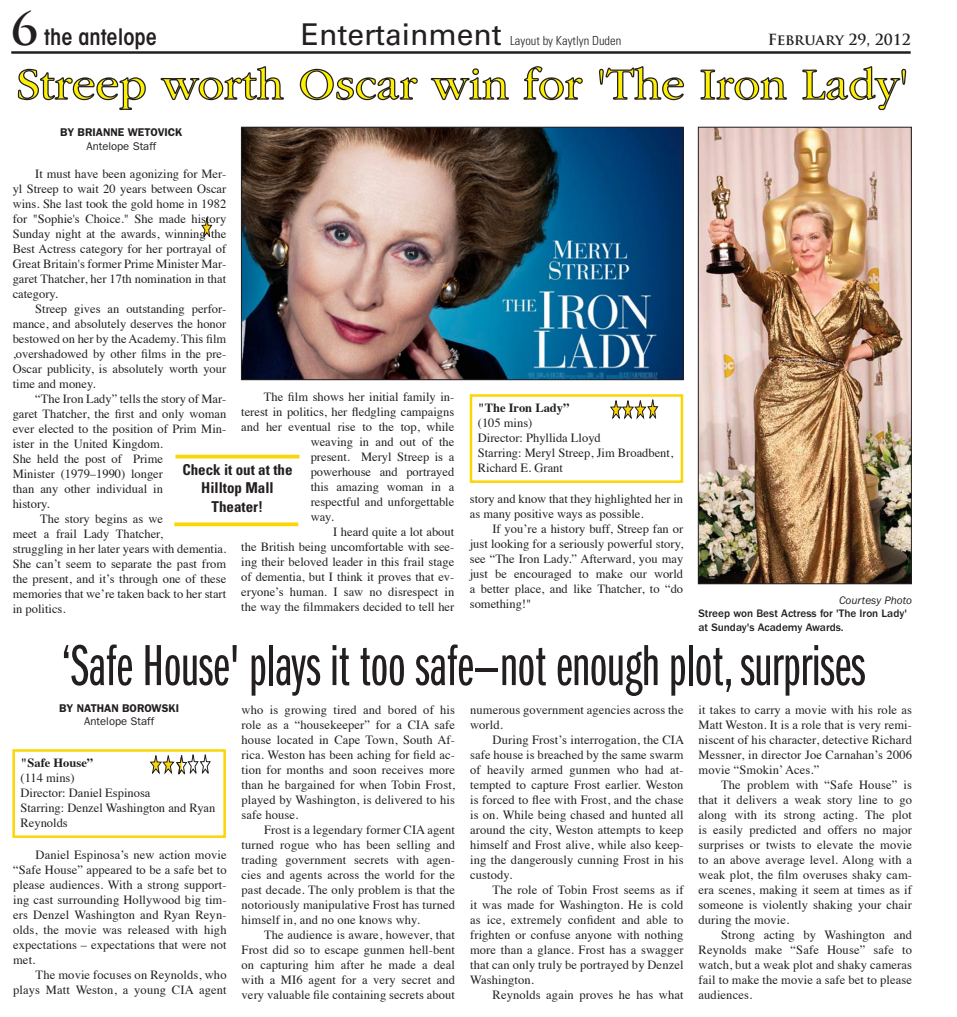
<style>
.page{position:relative;width:957px;height:1017px;background:#fff}
.page>*{position:absolute;margin:0;border:0;box-sizing:border-box;transform-origin:0 0}
.News_head_condensed{font:60px "ITC Franklin Gothic Std Bk X Cp";color:#231f20}
.Feature_head_regular{font:46.25px "ITC Garamond Std";color:#fcf003}
.t1{font:30px "Univers LT Std";color:#231f20}
.t2{font:600 condensed 22.5px "ITC Avant Garde Std";color:#231f20}
.Teaser_page{font:700 condensed 15px/17.5px "Univers LT Std";color:#231f20;text-align:center}
.t3{font:700 15px "Trajan Pro";letter-spacing:-.005em;color:#231f20}
.Body_text{font:12.5px/15px "Times";color:#231f20;text-align:justify}
.Body_text-2{font:700 12.5px "Times";color:#231f20}
.t4{font:300 condensed 12.5px "Univers LT Std";color:#231f20}
.t5{font:500 11.25px/13.1px "ITC Franklin Gothic Std";color:#231f20}
.By_line_name{font:600 11.25px "ITC Franklin Gothic Std";color:#231f20}
.By_line_name-2{font:11.25px "ITC Franklin Gothic Std";color:#231f20}
.By_line_credit{font:11.25px "ITC Franklin Gothic Std";color:#231f20}
.Photo_credit{font:italic 11.25px "ITC Franklin Gothic Std";color:#231f20}
.s1{font-family:"Trajan Pro";font-weight:700;font-stretch:normal;font-size:45px}
</style>
<div class="page">
<hr style="left:11px;top:51px;width:899px;height:3px;background:#231f20">
<svg style="left:17px;top:68px;width:129px;height:42px"></svg>
<svg style="left:160px;top:66px;width:124px;height:35px"></svg>
<svg style="left:299px;top:68px;width:119px;height:33px"></svg>
<svg style="left:430px;top:68px;width:79px;height:33px"></svg>
<svg style="left:523px;top:66px;width:60px;height:35px"></svg>
<svg style="left:598px;top:51px;width:86px;height:50px"></svg>
<svg style="left:700px;top:69px;width:87px;height:32px"></svg>
<svg style="left:801px;top:51px;width:105px;height:60px"></svg>
<svg style="left:175px;top:455px;width:124px;height:4px"></svg>
<svg style="left:174px;top:522px;width:124px;height:4px"></svg>
<img style="left:699px;top:129px;width:210px;height:453px">
<div style="left:697px;top:127px;width:214px;height:457px;border:1px solid #231f20"></div>
<img style="left:243px;top:129px;width:438px;height:249px">
<div style="left:241px;top:127px;width:442px;height:253px;border:1px solid #231f20"></div>
<div style="left:469px;top:394px;width:214px;height:89px;border:2px solid #fcd505"></div>
<svg style="left:610px;top:399px;width:48px;height:21px"></svg>
<svg style="left:201px;top:218px;width:11px;height:19px"></svg>
<div style="left:12px;top:749px;width:214px;height:89px;border:2px solid #fcd505"></div>
<svg style="left:149px;top:754px;width:62px;height:21px"></svg>
<p class="t2" style="left:11px;top:23px;width:147px"><span class="s1">6</span> the antelope</p>
<p class="t1" style="left:300px;top:17px;width:202px">Entertainment</p>
<p class="t4" style="left:510px;top:33px;width:113px">Layout by Kaytlyn Duden</p>
<p class="t3" style="left:767px;top:30px;width:144px">February 29, 2012</p>
<p class="Feature_head_regular" style="left:16px;top:59px;width:893px">Streep worth Oscar win for 'The Iron Lady'</p>
<p class="By_line_name" style="left:60px;top:126px;width:124px">BY BRIANNE WETOVICK</p>
<p class="By_line_credit" style="left:86px;top:139px;width:71px">Antelope Staff</p>
<p class="Body_text" style="left:13px;top:165px;width:215px;text-indent:23px">It must have been agonizing for Mer&shy;yl Streep to wait 20 years between Oscar wins. She last took the gold home in 1982 for "Sophie's Choice." She made history Sunday night at the awards, winning the Best Actress category for her portrayal of Great Britain's former Prime Minister Mar&shy;garet Thatcher, her 17th nomination in that category.</p>
<p class="Body_text" style="left:13px;top:300px;width:215px;text-indent:23px">Streep gives an outstanding perfor&shy;mance, and absolutely deserves the honor bestowed on her by the Academy. This film ,overshadowed by other films in the pre-Oscar publicity, is absolutely worth your time and money.</p>
<p class="Body_text" style="left:13px;top:390px;width:215px;text-align:left;text-indent:23px">“The Iron Lady” tells the story of Mar&shy;garet Thatcher, the first and only woman ever elected to the position of Prim Min&shy;ister in the United Kingdom.<br>She held the post of Prime<br>Minister (1979–1990) longer<br>than any other individual in<br>history.</p>
<p class="Body_text" style="left:13px;top:510px;width:215px;text-align:left;text-indent:27px">The story begins as we<br>meet a frail Lady Thatcher,<br>struggling in her later years with dementia.<br>She can’t seem to separate the past from the present, and it’s through one of these memories that we’re taken back to her start in politics.</p>
<p class="Body_text" style="left:264px;top:389px;width:192px">The film shows her initial family in-</p>
<p class="Body_text" style="left:241px;top:404px;width:214px">terest in politics, her fledgling campaigns</p>
<p class="Body_text" style="left:241px;top:419px;width:214px">and her eventual rise to the top, while</p>
<p class="Body_text" style="left:310px;top:434px;width:145px">weaving in and out of the</p>
<p class="Body_text" style="left:310px;top:449px;width:145px">present. Meryl Streep is a</p>
<p class="Body_text" style="left:310px;top:464px;width:145px">powerhouse and portrayed</p>
<p class="Body_text" style="left:310px;top:479px;width:145px">this amazing woman in a</p>
<p class="Body_text" style="left:310px;top:494px;width:145px">respectful and unforgettable</p>
<p class="Body_text" style="left:310px;top:509px;width:25px">way.</p>
<p class="Body_text" style="left:241px;top:524px;width:214px;text-indent:92px">I heard quite a lot about the British being uncomfortable with see&shy;ing their beloved leader in this frail stage of dementia, but I think it proves that ev&shy;eryone’s human. I saw no disrespect in the way the filmmakers decided to tell her</p>
<p class="Teaser_page" style="left:182px;top:461px;width:112px">Check it out at the<br>Hilltop Mall</p>
<p class="Teaser_page" style="left:211px;top:498px;width:53px">Theater!</p>
<p class="Body_text-2" style="left:478px;top:396px;width:93px">"The Iron Lady”</p>
<p class="Body_text" style="left:478px;top:414px;width:56px">(105 mins)</p>
<p class="Body_text" style="left:478px;top:429px;width:124px">Director: Phyllida Lloyd</p>
<p class="Body_text" style="left:478px;top:444px;width:197px">Starring: Meryl Streep, Jim Broadbent,<br>Richard E. Grant</p>
<p class="Body_text" style="left:469px;top:490px;width:215px">story and know that they highlighted her in as many positive ways as possible.</p>
<p class="Body_text" style="left:469px;top:520px;width:215px;text-indent:22px">If you’re a history buff, Streep fan or just looking for a seriously powerful story, see “The Iron Lady.” Afterward, you may just be encouraged to make our world a better place, and like Thatcher, to “do something!"</p>
<p class="Photo_credit" style="left:838px;top:594px;width:74px">Courtesy Photo</p>
<p class="t5" style="left:698px;top:607px;width:210px">Streep won Best Actress for 'The Iron Lady' at Sunday's Academy Awards.</p>
<p class="News_head_condensed" style="left:61px;top:634px;width:805px">‘Safe House' plays it too safe—not enough plot, surprises</p>
<p class="By_line_name" style="left:59px;top:701px;width:121px">BY NATHAN BOROWSKI</p>
<p class="By_line_name-2" style="left:84px;top:715px;width:71px">Antelope Staff</p>
<p class="Body_text-2" style="left:21px;top:751px;width:74px">"Safe House”</p>
<p class="Body_text" style="left:21px;top:769px;width:56px">(114 mins)</p>
<p class="Body_text" style="left:21px;top:784px;width:131px">Director: Daniel Espinosa</p>
<p class="Body_text" style="left:21px;top:799px;width:196px">Starring: Denzel Washington and Ryan<br>Reynolds</p>
<p class="Body_text" style="left:13px;top:846px;width:215px;text-indent:22px">Daniel Espinosa’s new action movie “Safe House” appeared to be a safe bet to please audiences. With a strong support&shy;ing cast surrounding Hollywood big tim&shy;ers Denzel Washington and Ryan Reyn&shy;olds, the movie was released with high expectations – expectations that were not met.</p>
<p class="Body_text" style="left:13px;top:966px;width:215px;text-align:right">The movie focuses on Reynolds, who plays Matt Weston, a young CIA agent</p>
<p class="Body_text" style="left:241px;top:701px;width:215px">who is growing tired and bored of his role as a “housekeeper” for a CIA safe house located in Cape Town, South Af&shy;rica. Weston has been aching for field ac&shy;tion for months and soon receives more than he bargained for when Tobin Frost, played by Washington, is delivered to his safe house.</p>
<p class="Body_text" style="left:241px;top:821px;width:215px;text-indent:22px">Frost is a legendary former CIA agent turned rogue who has been selling and trading government secrets with agen&shy;cies and agents across the world for the past decade. The only problem is that the notoriously manipulative Frost has turned himself in, and no one knows why.</p>
<p class="Body_text" style="left:241px;top:926px;width:215px;text-indent:22px">The audience is aware, however, that Frost did so to escape gunmen hell-bent on capturing him after he made a deal with a MI6 agent for a very secret and very valuable file containing secrets about</p>
<p class="Body_text" style="left:470px;top:701px;width:215px">numerous government agencies across the world.</p>
<p class="Body_text" style="left:470px;top:731px;width:216px;text-indent:22px">During Frost’s interrogation, the CIA safe house is breached by the same swarm of heavily armed gunmen who had at&shy;tempted to capture Frost earlier. Weston is forced to flee with Frost, and the chase is on. While being chased and hunted all around the city, Weston attempts to keep himself and Frost alive, while also keep&shy;ing the dangerously cunning Frost in his custody.</p>
<p class="Body_text" style="left:470px;top:881px;width:215px;text-indent:22px">The role of Tobin Frost seems as if it was made for Washington. He is cold as ice, extremely confident and able to frighten or confuse anyone with nothing more than a glance. Frost has a swagger that can only truly be portrayed by Denzel Washington.</p>
<p class="Body_text" style="left:492px;top:986px;width:192px">Reynolds again proves he has what</p>
<p class="Body_text" style="left:698px;top:701px;width:215px">it takes to carry a movie with his role as Matt Weston. It is a role that is very remi&shy;niscent of his character, detective Richard Messner, in director Joe Carnahan’s 2006 movie “Smokin’ Aces.”</p>
<p class="Body_text" style="left:698px;top:776px;width:215px;text-indent:22px">The problem with “Safe House” is that it delivers a weak story line to go along with its strong acting. The plot is easily predicted and offers no major surprises or twists to elevate the movie to an above average level. Along with a weak plot, the film overuses shaky cam&shy;era scenes, making it seem at times as if someone is violently shaking your chair during the movie.</p>
<p class="Body_text" style="left:698px;top:926px;width:215px;text-indent:22px">Strong acting by Washington and Reynolds make “Safe House” safe to watch, but a weak plot and shaky cameras fail to make the movie a safe bet to please audiences.</p>
</div>
